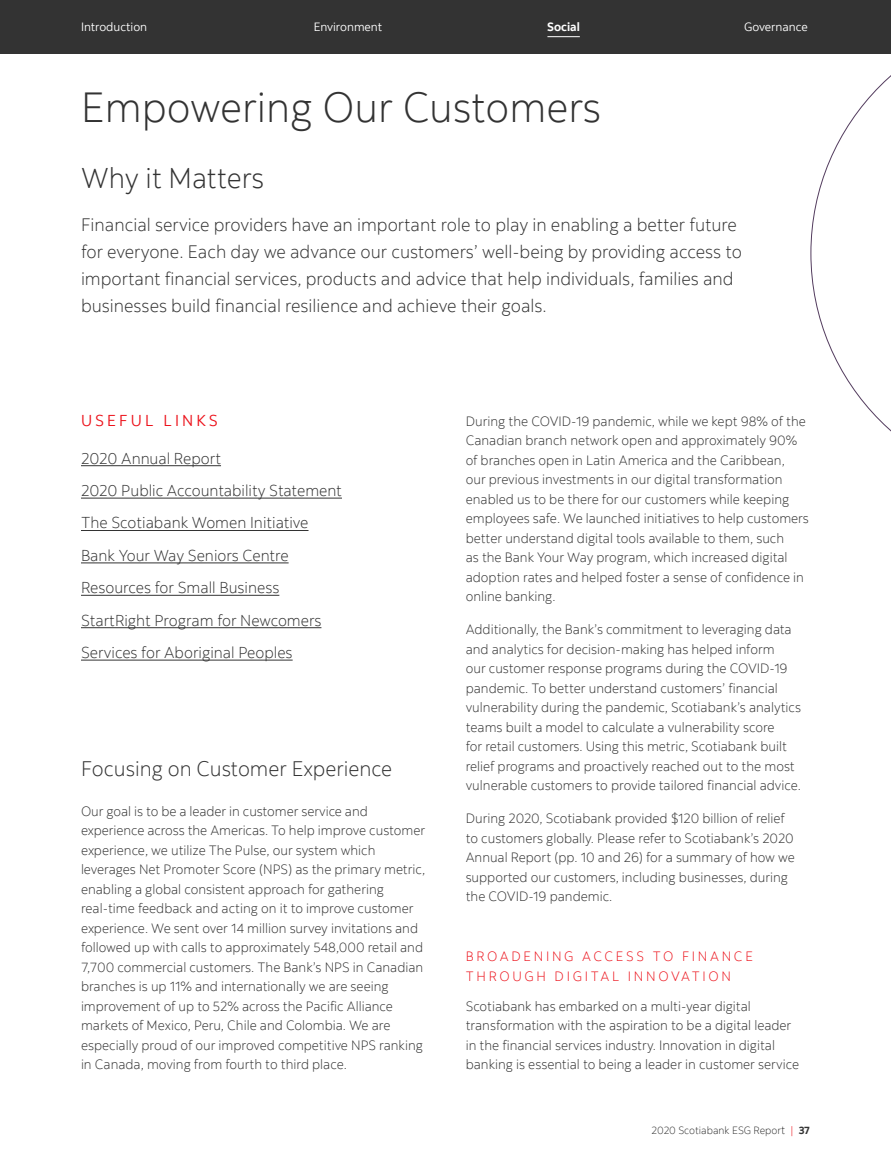
<style>
.page{position:relative;width:891px;height:1161px;background:#fff}
.page>*{position:absolute;margin:0;border:0;box-sizing:border-box;transform-origin:0 0}
.t1{font:300 42px "Scotia";color:#333}
.t2{font:300 28.5px "Scotia";color:#333}
.t3{font:300 21px "Scotia";color:#333}
.t4{font:300 18px/27px "Scotia";color:#333}
.t5{font:300 15.75px/32.4px "Scotia";color:#333}
.t6{font:15.75px "Scotia";letter-spacing:.2em;color:#ec111a}
.t7{font:300 13.5px/19.5px "Scotia";color:#333}
.t8{font:300 13.5px/19.5px "Scotia";letter-spacing:.2em;color:#ec111a}
.t9{font:12px "Scotia";color:#fff}
.t10{font:700 12px "Scotia";color:#fff}
.t11{font:300 10.5px "Scotia";color:#333}
.s1{font-size:11.25px}
.s2{color:#ec111a}
.s3{font-weight:700}
</style>
<div class="page">
<div style="left:0;top:0;width:891px;height:54px;background:#333"></div>
<hr style="left:81px;top:465px;width:140px;height:1px;background:#333">
<hr style="left:81px;top:498px;width:261px;height:1px;background:#333">
<hr style="left:81px;top:530px;width:228px;height:1px;background:#333">
<hr style="left:81px;top:562px;width:208px;height:1px;background:#333">
<hr style="left:81px;top:595px;width:198px;height:1px;background:#333">
<hr style="left:81px;top:627px;width:240px;height:1px;background:#333">
<hr style="left:81px;top:660px;width:212px;height:1px;background:#333">
<svg style="left:810px;top:75px;width:81px;height:357px"></svg>
<hr style="left:547px;top:36px;width:33px;height:1px;background:#fff">
<p class="t9" style="left:81px;top:20px;width:68px">Introduction</p>
<p class="t9" style="left:314px;top:20px;width:70px">Environment</p>
<p class="t10" style="left:547px;top:20px;width:34px">Social</p>
<p class="t9" style="left:744px;top:20px;width:65px">Governance</p>
<h1 class="t1" style="left:81px;top:82px;width:522px">Empowering Our Customers</h1>
<h2 class="t2" style="left:81px;top:160px;width:185px">Why it Matters</h2>
<p class="t4" style="left:81px;top:211px;width:662px">Financial service providers have an important role to play in enabling a better future for everyone. Each day we advance our customers’ well-being by providing access to important financial services, products and advice that help individuals, families and businesses build financial resilience and achieve their goals.</p>
<p class="t6" style="left:81px;top:410px;width:138px">USEFUL LINKS</p>
<p class="t5" style="left:81px;top:442px;width:262px">2020 Annual Report<br>2020 Public Accountability Statement<br>The Scotiabank Women Initiative<br>Bank Your Way Seniors Centre<br>Resources for Small Business<br>StartRight Program for Newcomers<br>Services for Aboriginal Peoples</p>
<h3 class="t3" style="left:81px;top:756px;width:313px">Focusing on Customer Experience</h3>
<p class="t7" style="left:81px;top:801px;width:346px">Our goal is to be a leader in customer service and experience across the Americas. To help improve customer experience, we utilize The Pulse, our system which leverages Net Promoter Score (NPS) as the primary metric, enabling a global consistent approach for gathering real-time feedback and acting on it to improve customer experience. We sent over 14 million survey invitations and followed up with calls to approximately 548,000 retail and 7,700 commercial customers. The Bank’s NPS in Canadian branches is up 11% and internationally we are seeing improvement of up to 52% across the Pacific Alliance markets of Mexico, Peru, Chile and Colombia. We are especially proud of our improved competitive NPS ranking in Canada, moving from fourth to third place.</p>
<p class="t7" style="left:466px;top:411px;width:345px">During the COVID-19 pandemic, while we kept 98% of the Canadian branch network open and approximately 90% of branches open in Latin America and the Caribbean,<br>our previous investments in our digital transformation enabled us to be there for our customers while keeping employees safe. We launched initiatives to help customers better understand digital tools available to them, such<br>as the Bank Your Way program, which increased digital adoption rates and helped foster a sense of confidence in online banking.</p>
<p class="t7" style="left:466px;top:619px;width:337px">Additionally, the Bank’s commitment to leveraging data and analytics for decision-making has helped inform<br>our customer response programs during the COVID-19 pandemic. To better understand customers’ financial vulnerability during the pandemic, Scotiabank’s analytics teams built a model to calculate a vulnerability score<br>for retail customers. Using this metric, Scotiabank built relief programs and proactively reached out to the most vulnerable customers to provide tailored financial advice.</p>
<p class="t7" style="left:466px;top:808px;width:331px">During 2020, Scotiabank provided $120 billion of relief to customers globally. Please refer to Scotiabank’s 2020<br>Annual Report (pp. 10 and 26) for a summary of how we supported our customers, including businesses, during the COVID-19 pandemic.</p>
<p class="t8" style="left:466px;top:946px;width:289px">BROADENING ACCESS TO FINANCE<br>THROUGH DIGITAL INNOVATION</p>
<p class="t7" style="left:466px;top:996px;width:335px">Scotiabank has embarked on a multi-year digital transformation with the aspiration to be a digital leader in the financial services industry. Innovation in digital banking is essential to being a leader in customer service</p>
<p class="t11" style="left:652px;top:1124px;width:160px">2020 Scotiabank ESG Repor<span class="s1">t</span> <span class="s2">|</span> <span class="s3">37</span></p>
</div>
